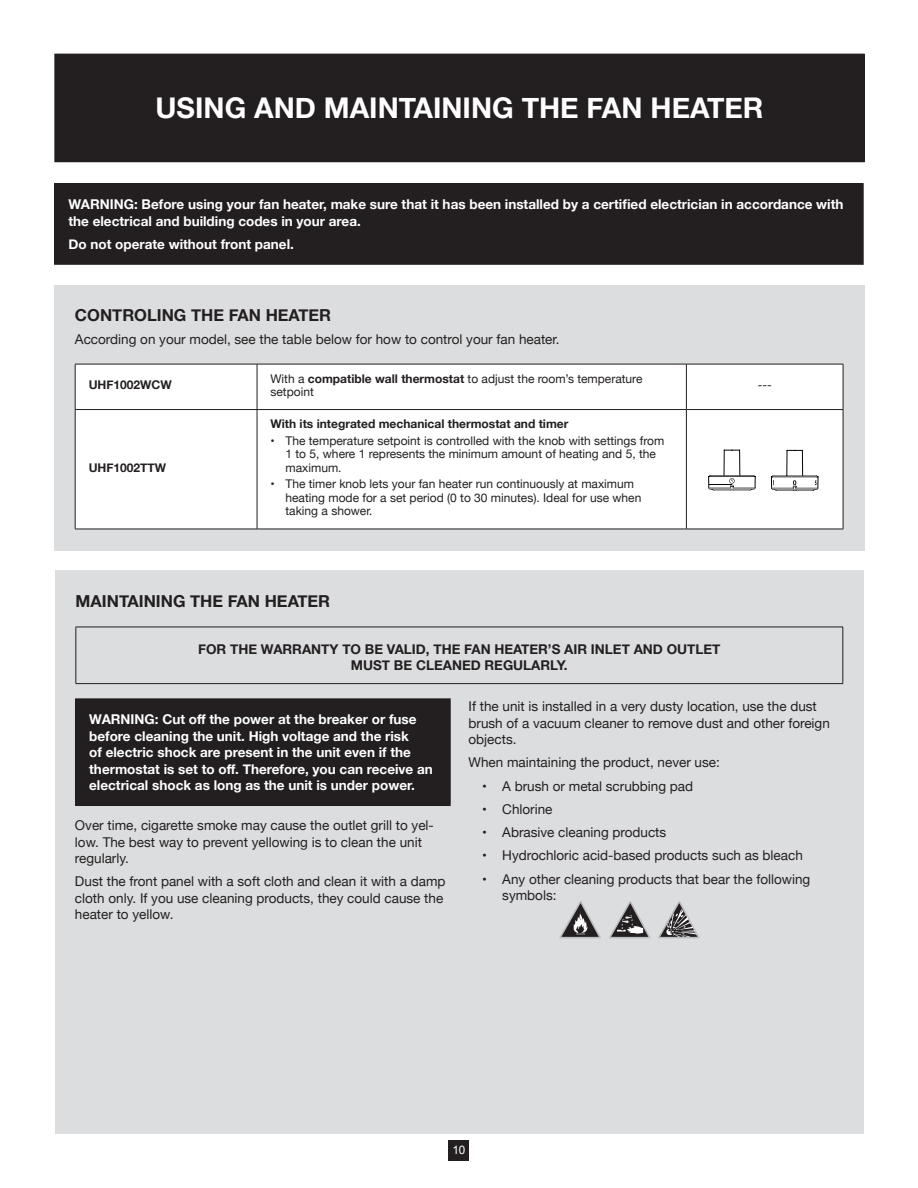
<style>
.page{position:relative;width:918px;height:1188px;background:#fff}
.page>*{position:absolute;margin:0;border:0;box-sizing:border-box;transform-origin:0 0}
.t1{font:700 28.5px "Helvetica Neue";color:#fff}
.t2{font:700 16.5px "Helvetica Neue";color:#231f20}
.t3{font:13.5px/16.5px "Helvetica Neue";color:#231f20}
.t4{font:700 13.5px/16.5px "Helvetica Neue";color:#fff}
.t5{font:700 13.5px/16.5px "Helvetica Neue";color:#231f20;text-align:center}
.t6{font:12px/13.5px "Helvetica Neue";color:#231f20}
.t7{font:700 12px "Helvetica Neue";color:#231f20}
.t8{font:11.7px "Arial";color:#fff}
.s1{font-weight:700}
</style>
<div class="page">
<div style="left:449px;top:1140px;width:20px;height:20px;background:#231f20"></div>
<div style="left:55px;top:571px;width:809px;height:563px;background:#dcdddf"></div>
<hr style="left:76px;top:627px;width:767px;height:1px;background:#231f20">
<hr style="left:76px;top:627px;width:1px;height:56px;background:#231f20">
<hr style="left:843px;top:627px;width:1px;height:56px;background:#231f20">
<hr style="left:76px;top:683px;width:767px;height:1px;background:#231f20">
<div style="left:55px;top:54px;width:809px;height:108px;background:#231f20"></div>
<div style="left:55px;top:285px;width:810px;height:266px;background:#dcdddf"></div>
<div style="left:76px;top:365px;width:767px;height:164px;background:#fff"></div>
<hr style="left:75px;top:364px;width:182px;height:1px;background:#231f20">
<hr style="left:75px;top:364px;width:1px;height:45px;background:#231f20">
<hr style="left:257px;top:364px;width:429px;height:1px;background:#231f20">
<hr style="left:257px;top:364px;width:1px;height:45px;background:#231f20">
<hr style="left:686px;top:364px;width:157px;height:1px;background:#231f20">
<hr style="left:686px;top:364px;width:1px;height:45px;background:#231f20">
<hr style="left:843px;top:364px;width:1px;height:45px;background:#231f20">
<hr style="left:75px;top:409px;width:182px;height:1px;background:#231f20">
<hr style="left:75px;top:410px;width:1px;height:119px;background:#231f20">
<hr style="left:257px;top:409px;width:429px;height:1px;background:#231f20">
<hr style="left:257px;top:410px;width:1px;height:119px;background:#231f20">
<hr style="left:686px;top:409px;width:157px;height:1px;background:#231f20">
<hr style="left:686px;top:410px;width:1px;height:119px;background:#231f20">
<hr style="left:843px;top:410px;width:1px;height:119px;background:#231f20">
<hr style="left:75px;top:529px;width:182px;height:1px;background:#231f20">
<hr style="left:257px;top:529px;width:429px;height:1px;background:#231f20">
<hr style="left:686px;top:529px;width:157px;height:1px;background:#231f20">
<div style="left:55px;top:184px;width:808px;height:80px;background:#231f20"></div>
<div style="left:54px;top:183px;width:810px;height:82px;border:1px solid #231f20"></div>
<div style="left:703px;top:441px;width:59px;height:59px;background:#fff"></div>
<svg style="left:708px;top:449px;width:48px;height:42px"></svg>
<div style="left:765px;top:441px;width:60px;height:59px;background:#fff"></div>
<svg style="left:771px;top:450px;width:48px;height:41px"></svg>
<div style="left:76px;top:699px;width:374px;height:106px;background:#231f20"></div>
<hr style="left:75px;top:698px;width:376px;height:2px;background:#231f20">
<hr style="left:75px;top:700px;width:1px;height:105px;background:#231f20">
<hr style="left:449px;top:700px;width:2px;height:105px;background:#231f20">
<hr style="left:75px;top:805px;width:376px;height:1px;background:#231f20">
<svg style="left:559px;top:901px;width:141px;height:38px"></svg>
<h1 class="t1" style="left:156px;top:86px;width:609px">USING AND MAINTAINING THE FAN HEATER</h1>
<p class="t4" style="left:68px;top:196px;width:777px">WARNING: Before using your fan heater, make sure that it has been installed by a certified electrician in accordance with the electrical and building codes in your area.</p>
<p class="t4" style="left:68px;top:236px;width:227px">Do not operate without front panel.</p>
<p class="t2" style="left:75px;top:302px;width:258px">CONTROLING THE FAN HEATER</p>
<p class="t3" style="left:75px;top:332px;width:486px">According on your model, see the table below for how to control your fan heater.</p>
<p class="t7" style="left:89px;top:376px;width:85px">UHF1002WCW</p>
<p class="t6" style="left:271px;top:372px;width:373px">With a <span class="s1">compatible wall thermostat</span> to adjust the room’s temperature setpoint</p>
<p class="t6" style="left:758px;top:379px;width:16px">---</p>
<p class="t7" style="left:89px;top:458px;width:79px">UHF1002TTW</p>
<p class="t7" style="left:271px;top:414px;width:299px">With its integrated mechanical thermostat and timer</p>
<p class="t6" style="left:286px;top:434px;width:380px;text-indent:-15px">• The temperature setpoint is controlled with the knob with settings from<br>1 to 5, where 1 represents the minimum amount of heating and 5, the maximum.</p>
<p class="t6" style="left:286px;top:478px;width:357px;text-indent:-15px">• The timer knob lets your fan heater run continuously at maximum heating mode for a set period (0 to 30 minutes). Ideal for use when taking a shower.</p>
<p class="t2" style="left:76px;top:588px;width:256px">MAINTAINING THE FAN HEATER</p>
<p class="t5" style="left:198px;top:641px;width:524px">FOR THE WARRANTY TO BE VALID, THE FAN HEATER’S AIR INLET AND OUTLET<br>MUST BE CLEANED REGULARLY.</p>
<p class="t4" style="left:89px;top:712px;width:345px">WARNING: Cut off the power at the breaker or fuse before cleaning the unit. High voltage and the risk<br>of electric shock are present in the unit even if the thermostat is set to off. Therefore, you can receive an electrical shock as long as the unit is under power.</p>
<p class="t3" style="left:75px;top:818px;width:360px">Over time, cigarette smoke may cause the outlet grill to yel&shy;low. The best way to prevent yellowing is to clean the unit regularly.</p>
<p class="t3" style="left:75px;top:874px;width:372px">Dust the front panel with a soft cloth and clean it with a damp cloth only. If you use cleaning products, they could cause the heater to yellow.</p>
<p class="t3" style="left:469px;top:699px;width:363px">If the unit is installed in a very dusty location, use the dust brush of a vacuum cleaner to remove dust and other foreign objects.</p>
<p class="t3" style="left:469px;top:755px;width:253px">When maintaining the product, never use:</p>
<p class="t3" style="left:482px;top:778px;width:213px">• A brush or metal scrubbing pad</p>
<p class="t3" style="left:482px;top:802px;width:72px">• Chlorine</p>
<p class="t3" style="left:482px;top:825px;width:186px">• Abrasive cleaning products</p>
<p class="t3" style="left:482px;top:848px;width:322px">• Hydrochloric acid-based products such as bleach</p>
<p class="t3" style="left:502px;top:871px;width:310px;text-indent:-20px">• Any other cleaning products that bear the following symbols:</p>
<p class="t8" style="left:452px;top:1143px;width:15px">10</p>
</div>
